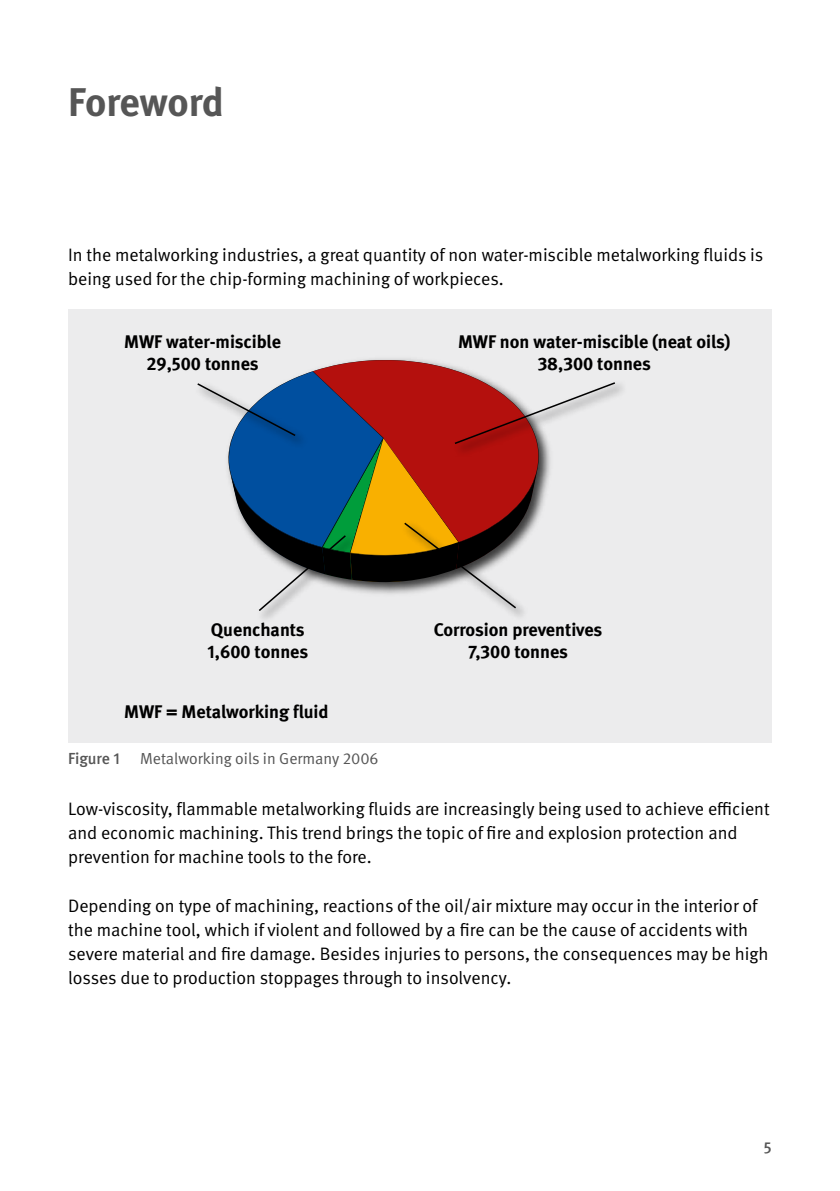
<style>
.page{position:relative;width:840px;height:1191px;background:#fff}
.page>*{position:absolute;margin:0;border:0;box-sizing:border-box;transform-origin:0 0}
.t1{font:700 40px "DGUV Meta";letter-spacing:-.005em;color:#565656}
.t2{font:700 18.2px/22px "DGUV Meta";color:#000;text-align:center}
.t3{font:18px/24.2px "DGUV Meta";color:#000}
.t4{font:16px "DGUV Meta";color:#565656}
.t5{font:500 16px "DGUV Meta";color:#565656}
</style>
<div class="page">
<div style="left:68px;top:309px;width:703px;height:434px;background:#ececed"></div>
<svg style="left:197px;top:360px;width:419px;height:252px"></svg>
<h1 class="t1" style="left:68px;top:79px;width:157px">Foreword</h1>
<p class="t3" style="left:68px;top:243px;width:696px">In the metalworking industries, a great quantity of non water-miscible metalworking fluids is being used for the chip-forming machining of workpieces.</p>
<p class="t2" style="left:124px;top:331px;width:158px">MWF water-miscible<br>29,500 tonnes</p>
<p class="t2" style="left:458px;top:331px;width:274px">MWF non water-miscible (neat oils)<br>38,300 tonnes</p>
<p class="t2" style="left:207px;top:619px;width:102px;text-align:left">Quenchants<br>1,600 tonnes</p>
<p class="t2" style="left:124px;top:701px;width:206px">MWF = Metalworking fluid</p>
<p class="t2" style="left:433px;top:619px;width:170px">Corrosion preventives<br>7,300 tonnes</p>
<p class="t5" style="left:68px;top:749px;width:53px">Figure 1</p>
<p class="t4" style="left:140px;top:749px;width:240px">Metalworking oils in Germany 2006</p>
<p class="t3" style="left:68px;top:797px;width:702px">Low-viscosity, flammable metalworking fluids are increasingly being used to achieve efficient and economic machining. This trend brings the topic of fire and explosion protection and prevention for machine tools to the fore.</p>
<p class="t3" style="left:68px;top:893px;width:701px">Depending on type of machining, reactions of the oil/air mixture may occur in the interior of the machine tool, which if violent and followed by a fire can be the cause of accidents with severe material and fire damage. Besides injuries to persons, the consequences may be high losses due to production stoppages through to insolvency.</p>
<p class="t5" style="left:763px;top:1137px;width:9px">5</p>
</div>
